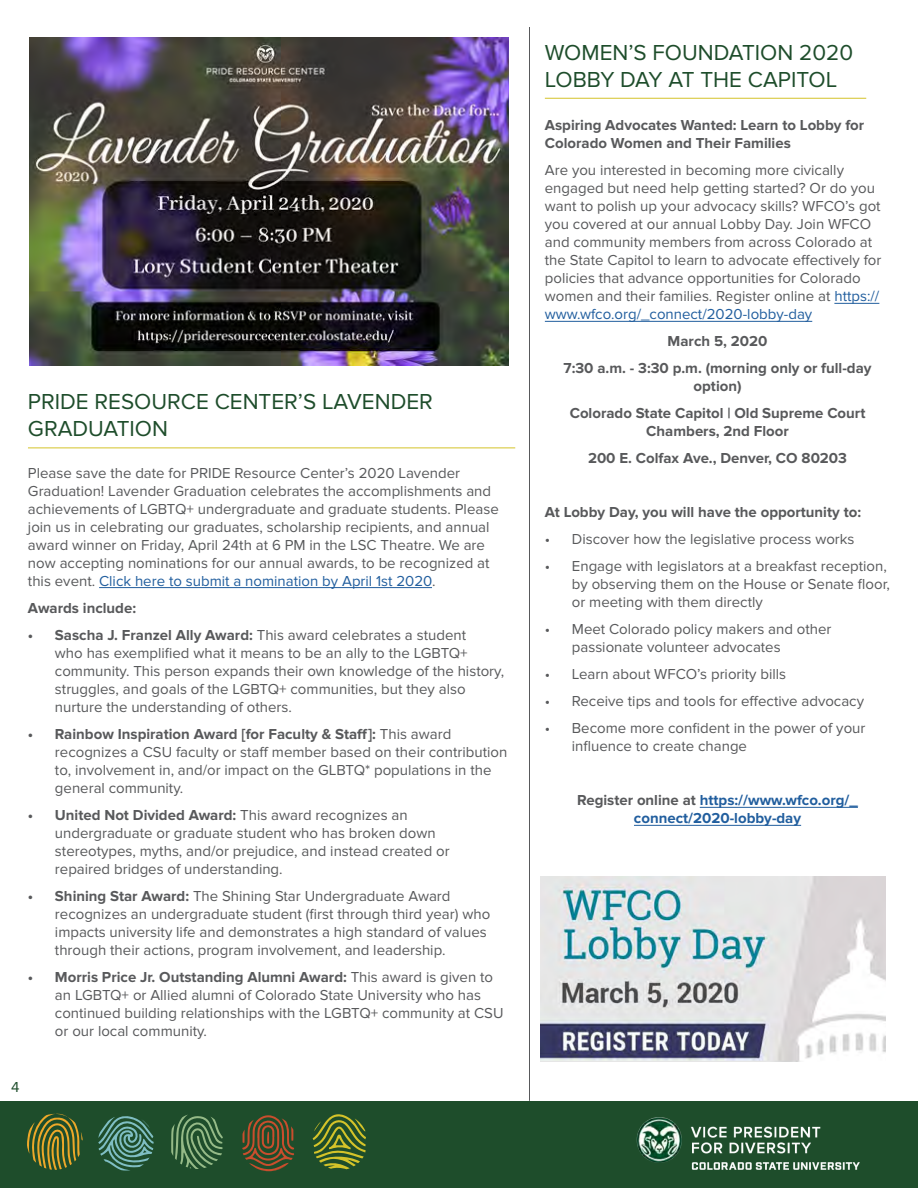
<style>
.page{position:relative;width:918px;height:1188px;background:#fff}
.page>*{position:absolute;margin:0;border:0;box-sizing:border-box;transform-origin:0 0}
.t1{font:22.5px/27px "Proxima Nova";color:#1e4d2b}
.t2{font:15px/18px "Proxima Nova";color:#58595b}
.t3{font:700 15px/27px "Proxima Nova";color:#58595b;text-align:center}
.t4{font:700 15px/18px "Proxima Nova";color:#215e9e;text-align:center}
.t5{font:15px "Proxima Nova";color:#1e4d2b}
.s1{color:#215e9e}
.s2{font-weight:700}
.s3{color:#58595b}
</style>
<div class="page">
<div style="left:0;top:1102px;width:918px;height:86px;background:#1e4d2b"></div>
<svg style="left:27px;top:1113px;width:56px;height:57px"></svg>
<svg style="left:98px;top:1116px;width:56px;height:55px"></svg>
<svg style="left:171px;top:1115px;width:52px;height:54px"></svg>
<svg style="left:242px;top:1115px;width:52px;height:57px"></svg>
<svg style="left:313px;top:1114px;width:53px;height:55px"></svg>
<img style="left:621px;top:1101px;width:255px;height:69px">
<hr style="left:99px;top:587px;width:333px;height:1px;background:#215e9e">
<hr style="left:834px;top:303px;width:45px;height:1px;background:#215e9e">
<hr style="left:545px;top:321px;width:267px;height:1px;background:#215e9e">
<hr style="left:700px;top:807px;width:158px;height:1px;background:#215e9e">
<hr style="left:634px;top:825px;width:167px;height:1px;background:#215e9e">
<img style="left:29px;top:38px;width:479px;height:327px">
<img style="left:540px;top:876px;width:345px;height:186px">
<hr style="left:545px;top:98px;width:321px;height:1px;background:#d4c329">
<hr style="left:529px;top:27px;width:1px;height:1074px;background:#58595b">
<hr style="left:28px;top:448px;width:487px;height:1px;background:#d4c329">
<h1 class="t1" style="left:28px;top:389px;width:406px">PRIDE RESOURCE CENTER’S LAVENDER<br>GRADUATION</h1>
<p class="t2" style="left:28px;top:464px;width:472px">Please save the date for PRIDE Resource Center’s 2020 Lavender Graduation! Lavender Graduation celebrates the accomplishments and achievements of LGBTQ+ undergraduate and graduate students. Please join us in celebrating our graduates, scholarship recipients, and annual award winner on Friday, April 24th at 6 PM in the LSC Theatre. We are now accepting nominations for our annual awards, to be recognized at this event. <span class="s1">Click here to submit a nomination by April 1st 2020</span>.</p>
<p class="t3" style="left:28px;top:594px;width:110px">Awards include:</p>
<p class="t2" style="left:55px;top:626px;width:451px;text-indent:-27px"><span class="s2">• Sascha J. Franzel Ally Award:</span> This award celebrates a student<br>who has exemplified what it means to be an ally to the LGBTQ+ community. This person expands their own knowledge of the history, struggles, and goals of the LGBTQ+ communities, but they also nurture the understanding of others.</p>
<p class="t2" style="left:55px;top:725px;width:454px;text-indent:-27px"><span class="s2">• Rainbow Inspiration Award [for Faculty &amp; Staff]:</span> This award recognizes a CSU faculty or staff member based on their contribution to, involvement in, and/or impact on the GLBTQ* populations in the general community.</p>
<p class="t2" style="left:55px;top:806px;width:396px;text-indent:-27px"><span class="s2">• United Not Divided Award:</span> This award recognizes an undergraduate or graduate student who has broken down stereotypes, myths, and/or prejudice, and instead created or repaired bridges of understanding.</p>
<p class="t2" style="left:55px;top:887px;width:437px;text-indent:-27px"><span class="s2">• Shining Star Award:</span> The Shining Star Undergraduate Award recognizes an undergraduate student (first through third year) who impacts university life and demonstrates a high standard of values through their actions, program involvement, and leadership.</p>
<p class="t2" style="left:55px;top:968px;width:450px;text-indent:-27px"><span class="s2">• Morris Price Jr. Outstanding Alumni Award:</span> This award is given to an LGBTQ+ or Allied alumni of Colorado State University who has continued building relationships with the LGBTQ+ community at CSU or our local community.</p>
<p class="t5" style="left:11px;top:1078px;width:10px">4</p>
<h1 class="t1" style="left:545px;top:39px;width:310px">WOMEN’S FOUNDATION 2020<br>LOBBY DAY AT THE CAPITOL</h1>
<p class="t3" style="left:545px;top:117px;width:321px;line-height:18px;text-align:left">Aspiring Advocates Wanted: Learn to Lobby for<br>Colorado Women and Their Families</p>
<p class="t2" style="left:545px;top:162px;width:338px">Are you interested in becoming more civically engaged but need help getting started? Or do you want to polish up your advocacy skills? WFCO’s got you covered at our annual Lobby Day. Join WFCO and community members from across Colorado at the State Capitol to learn to advocate effectively for policies that advance opportunities for Colorado women and their families. Register online at <span class="s1">https:// www.wfco.org/_connect/2020-lobby-day</span></p>
<p class="t3" style="left:564px;top:328px;width:309px">March 5, 2020<br>7:30 a.m. - 3:30 p.m. (morning only or full-day</p>
<p class="t3" style="left:570px;top:373px;width:297px">option)<br>Colorado State Capitol | Old Supreme Court</p>
<p class="t3" style="left:588px;top:418px;width:261px">Chambers, 2nd Floor<br>200 E. Colfax Ave., Denver, CO 80203</p>
<p class="t3" style="left:545px;top:499px;width:318px">At Lobby Day, you will have the opportunity to:</p>
<p class="t2" style="left:545px;top:531px;width:311px">• Discover how the legislative process works</p>
<p class="t2" style="left:572px;top:558px;width:320px;text-indent:-27px">• Engage with legislators at a breakfast reception, by observing them on the House or Senate floor, or meeting with them directly</p>
<p class="t2" style="left:572px;top:621px;width:261px;text-indent:-27px">• Meet Colorado policy makers and other passionate volunteer advocates</p>
<p class="t2" style="left:545px;top:666px;width:243px">• Learn about WFCO’s priority bills</p>
<p class="t2" style="left:545px;top:693px;width:321px">• Receive tips and tools for effective advocacy</p>
<p class="t2" style="left:572px;top:720px;width:295px;text-indent:-27px">• Become more confident in the power of your influence to create change</p>
<p class="t4" style="left:577px;top:792px;width:282px"><span class="s3">Register online at</span> https://www.wfco.org/_ connect/2020-lobby-day</p>
</div>
